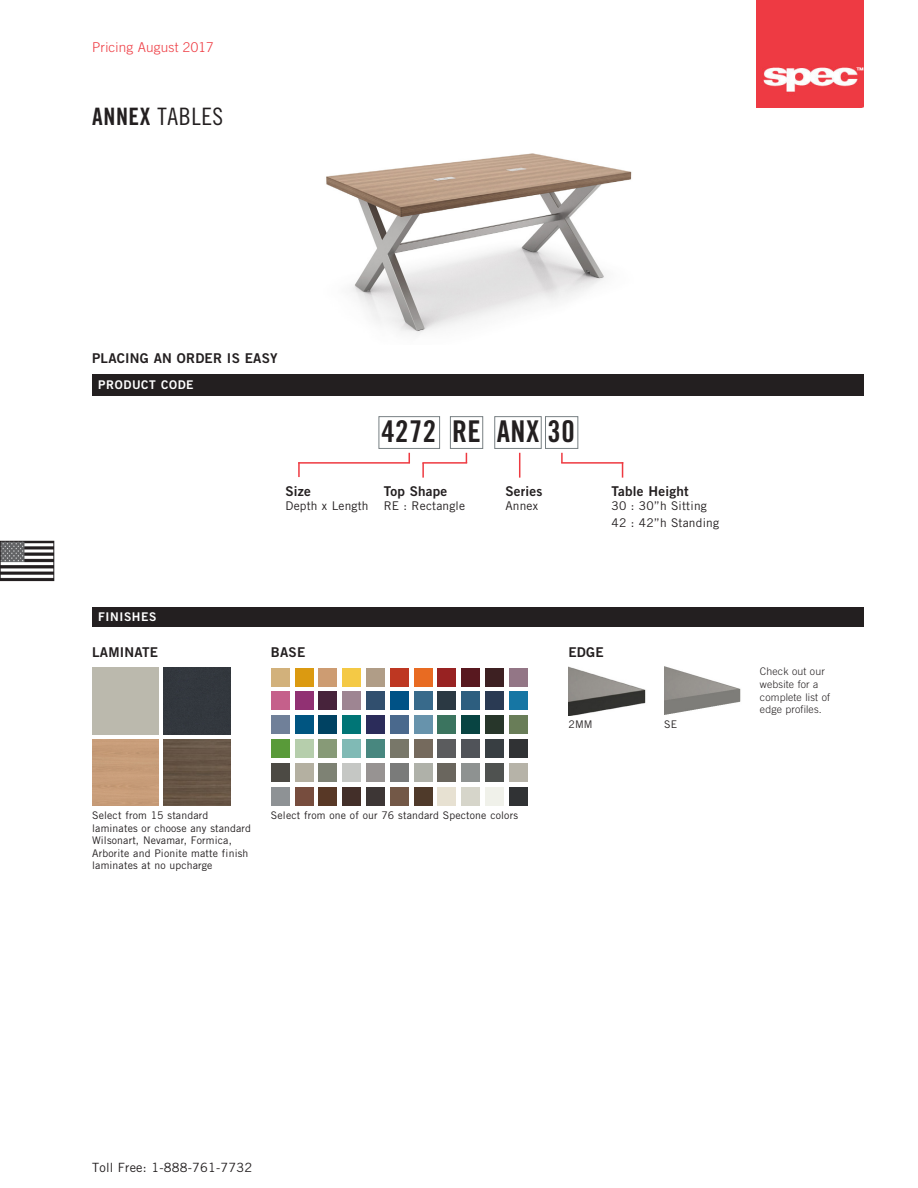
<style>
.page{position:relative;width:918px;height:1188px;background:#fff}
.page>*{position:absolute;margin:0;border:0;box-sizing:border-box;transform-origin:0 0}
.COPY{font:30px "Trade Gothic LT Std Bd Cn 20";letter-spacing:.015em;color:#231f20}
.t1{font:24px "Trade Gothic LT Std Cn 18";letter-spacing:.025em;color:#231f20}
.COPY-2{font:13.5px "Trade Gothic LT Std Bd 2";letter-spacing:.015em;color:#231f20}
.t2{font:300 13.5px "Trade Gothic LT Std";letter-spacing:.015em;color:#ee3a41}
.t3{font:12.75px "Trade Gothic LT Std";letter-spacing:.015em;color:#231f20}
.COPY-3{font:12px "Trade Gothic LT Std";letter-spacing:.015em;color:#231f20}
.t4{font:12px "Trade Gothic LT Std Bd 2";letter-spacing:.05em;color:#fff}
.COPY-4{font:10.5px/12.6px "Trade Gothic LT Std";letter-spacing:.015em;color:#231f20}
.COPY-5{font:300 10.5px/12.6px "Trade Gothic LT Std";letter-spacing:.015em;color:#231f20}
.s1{font-family:"Trade Gothic LT Std Bd Cn 20"}
</style>
<div class="page">
<img style="left:2px;top:543px;width:50px;height:36px">
<div style="left:0;top:541px;width:54px;height:40px;border:1px solid #231f20"></div>
<img style="left:757px;top:0;width:107px;height:108px">
<div style="left:92px;top:374px;width:772px;height:22px;background:#231f20"></div>
<div style="left:379px;top:416px;width:61px;height:33px;border:1px solid #788083"></div>
<div style="left:450px;top:416px;width:33px;height:33px;border:1px solid #788083"></div>
<div style="left:494px;top:416px;width:48px;height:33px;border:1px solid #788083"></div>
<div style="left:545px;top:416px;width:33px;height:33px;border:1px solid #788083"></div>
<img style="left:326px;top:153px;width:306px;height:181px">
<div style="left:92px;top:607px;width:772px;height:20px;background:#231f20"></div>
<img style="left:664px;top:666px;width:77px;height:49px">
<img style="left:569px;top:667px;width:77px;height:49px">
<img style="left:164px;top:739px;width:66px;height:67px">
<div style="left:164px;top:668px;width:66px;height:66px;background:#33373e"></div>
<div style="left:271px;top:668px;width:19px;height:19px;background:#d2b17b"></div>
<div style="left:342px;top:668px;width:19px;height:19px;background:#f4c945"></div>
<div style="left:295px;top:668px;width:19px;height:19px;background:#db9a11"></div>
<div style="left:319px;top:668px;width:18px;height:19px;background:#cd9c72"></div>
<div style="left:366px;top:668px;width:19px;height:19px;background:#b09d87"></div>
<div style="left:390px;top:668px;width:19px;height:19px;background:#be3722"></div>
<div style="left:414px;top:668px;width:18px;height:19px;background:#e86b22"></div>
<div style="left:438px;top:668px;width:18px;height:19px;background:#982222"></div>
<div style="left:414px;top:692px;width:18px;height:18px;background:#386a8b"></div>
<div style="left:366px;top:692px;width:19px;height:18px;background:#314f6e"></div>
<div style="left:342px;top:692px;width:19px;height:18px;background:#9e8592"></div>
<div style="left:319px;top:692px;width:18px;height:18px;background:#47233b"></div>
<div style="left:295px;top:692px;width:18px;height:18px;background:#913173"></div>
<div style="left:271px;top:692px;width:19px;height:18px;background:#c5608b"></div>
<div style="left:509px;top:668px;width:19px;height:19px;background:#937686"></div>
<div style="left:390px;top:691px;width:19px;height:19px;background:#005286"></div>
<div style="left:485px;top:668px;width:19px;height:19px;background:#3d2022"></div>
<div style="left:461px;top:668px;width:19px;height:19px;background:#58181f"></div>
<div style="left:438px;top:692px;width:18px;height:18px;background:#2b3943"></div>
<div style="left:461px;top:692px;width:19px;height:18px;background:#2d5e7f"></div>
<div style="left:485px;top:692px;width:19px;height:18px;background:#2a3a53"></div>
<div style="left:509px;top:692px;width:19px;height:18px;background:#1676a4"></div>
<div style="left:271px;top:715px;width:19px;height:19px;background:#708099"></div>
<div style="left:295px;top:715px;width:19px;height:19px;background:#005581"></div>
<div style="left:319px;top:715px;width:18px;height:19px;background:#004262"></div>
<div style="left:342px;top:715px;width:19px;height:19px;background:#007576"></div>
<div style="left:366px;top:715px;width:19px;height:19px;background:#2b2c5a"></div>
<div style="left:390px;top:715px;width:19px;height:19px;background:#4a698d"></div>
<div style="left:414px;top:715px;width:18px;height:19px;background:#6793ac"></div>
<div style="left:390px;top:739px;width:19px;height:19px;background:#787769"></div>
<div style="left:438px;top:739px;width:18px;height:19px;background:#5b5c5e"></div>
<div style="left:366px;top:739px;width:19px;height:19px;background:#48877f"></div>
<div style="left:342px;top:739px;width:19px;height:19px;background:#80bab5"></div>
<div style="left:319px;top:739px;width:18px;height:19px;background:#879a77"></div>
<div style="left:295px;top:739px;width:19px;height:19px;background:#b6ceac"></div>
<div style="left:271px;top:739px;width:19px;height:19px;background:#599a39"></div>
<div style="left:509px;top:715px;width:19px;height:19px;background:#697d58"></div>
<div style="left:485px;top:715px;width:19px;height:19px;background:#27362a"></div>
<div style="left:461px;top:715px;width:19px;height:19px;background:#084442"></div>
<div style="left:438px;top:715px;width:18px;height:19px;background:#3b745f"></div>
<div style="left:414px;top:739px;width:18px;height:19px;background:#756a5d"></div>
<div style="left:438px;top:763px;width:18px;height:19px;background:#6a665e"></div>
<div style="left:485px;top:763px;width:19px;height:19px;background:#4f5250"></div>
<div style="left:461px;top:763px;width:19px;height:19px;background:#8e9291"></div>
<div style="left:509px;top:739px;width:19px;height:19px;background:#303234"></div>
<div style="left:509px;top:787px;width:19px;height:19px;background:#303234"></div>
<div style="left:461px;top:739px;width:19px;height:19px;background:#505359"></div>
<div style="left:509px;top:763px;width:19px;height:19px;background:#b6b3a8"></div>
<div style="left:271px;top:787px;width:19px;height:19px;background:#8e9295"></div>
<div style="left:485px;top:739px;width:19px;height:19px;background:#383e42"></div>
<div style="left:271px;top:763px;width:19px;height:19px;background:#4c4a44"></div>
<div style="left:295px;top:787px;width:18px;height:19px;background:#774d3e"></div>
<div style="left:342px;top:787px;width:19px;height:19px;background:#432f29"></div>
<div style="left:295px;top:763px;width:19px;height:19px;background:#b4b0a1"></div>
<div style="left:319px;top:763px;width:18px;height:19px;background:#7e8274"></div>
<div style="left:366px;top:787px;width:19px;height:19px;background:#3d3635"></div>
<div style="left:319px;top:787px;width:18px;height:19px;background:#583826"></div>
<div style="left:342px;top:763px;width:19px;height:19px;background:#c5c7c4"></div>
<div style="left:366px;top:763px;width:19px;height:19px;background:#979392"></div>
<div style="left:438px;top:787px;width:18px;height:19px;background:#e7e1d2"></div>
<div style="left:390px;top:787px;width:19px;height:19px;background:#735847"></div>
<div style="left:414px;top:787px;width:18px;height:19px;background:#4f3a2a"></div>
<div style="left:461px;top:787px;width:19px;height:19px;background:#d6d5ca"></div>
<div style="left:390px;top:763px;width:19px;height:19px;background:#7a7b7a"></div>
<div style="left:414px;top:763px;width:18px;height:19px;background:#afb1a9"></div>
<div style="left:485px;top:787px;width:19px;height:19px;background:#f0f1ea"></div>
<svg style="left:519px;top:453px;width:1px;height:25px"></svg>
<hr style="left:422px;top:462px;width:45px;height:2px;background:#ee3a41">
<svg style="left:422px;top:463px;width:2px;height:15px"></svg>
<hr style="left:298px;top:462px;width:112px;height:2px;background:#ee3a41">
<svg style="left:298px;top:462px;width:2px;height:15px"></svg>
<svg style="left:561px;top:453px;width:2px;height:9px"></svg>
<hr style="left:561px;top:462px;width:62px;height:2px;background:#ee3a41">
<svg style="left:622px;top:464px;width:1px;height:14px"></svg>
<p class="t2" style="left:92px;top:39px;width:123px">Pricing August 2017</p>
<p class="t1" style="left:92px;top:102px;width:133px"><span class="s1">ANNEX</span> TABLES</p>
<p class="COPY-2" style="left:92px;top:350px;width:187px">PLACING AN ORDER IS EASY</p>
<p class="t4" style="left:98px;top:377px;width:97px">PRODUCT CODE</p>
<p class="COPY" style="left:381px;top:413px;width:195px">4272 RE ANX 30</p>
<p class="COPY-2" style="left:286px;top:483px;width:27px">Size</p>
<p class="COPY-3" style="left:286px;top:499px;width:85px">Depth x Length</p>
<p class="COPY-3" style="left:384px;top:499px;width:83px">RE : Rectangle</p>
<p class="COPY-3" style="left:505px;top:499px;width:34px">Annex</p>
<p class="COPY-2" style="left:384px;top:483px;width:65px">Top Shape</p>
<p class="COPY-2" style="left:505px;top:483px;width:39px">Series</p>
<p class="COPY-2" style="left:612px;top:483px;width:79px">Table Height</p>
<p class="COPY-3" style="left:612px;top:499px;width:97px">30 : 30”h Sitting</p>
<p class="COPY-3" style="left:612px;top:515px;width:109px">42 : 42”h Standing</p>
<p class="t4" style="left:98px;top:610px;width:60px">FINISHES</p>
<p class="COPY-2" style="left:92px;top:644px;width:67px">LAMINATE</p>
<p class="COPY-2" style="left:271px;top:644px;width:36px">BASE</p>
<p class="COPY-2" style="left:569px;top:644px;width:37px">EDGE</p>
<p class="COPY-4" style="left:92px;top:809px;width:160px">Select from 15 standard laminates or choose any standard<br>Wilsonart, Nevamar, Formica,<br>Arborite and Pionite matte finish laminates at no upcharge</p>
<p class="COPY-4" style="left:271px;top:809px;width:249px">Select from one of our 76 standard Spectone colors</p>
<p class="COPY-4" style="left:569px;top:718px;width:26px">2MM</p>
<p class="COPY-4" style="left:664px;top:718px;width:14px">SE</p>
<p class="COPY-5" style="left:760px;top:665px;width:72px">Check out our website for a complete list of edge profiles.</p>
<p class="t3" style="left:92px;top:1160px;width:162px">Toll Free: 1-888-761-7732</p>
</div>
